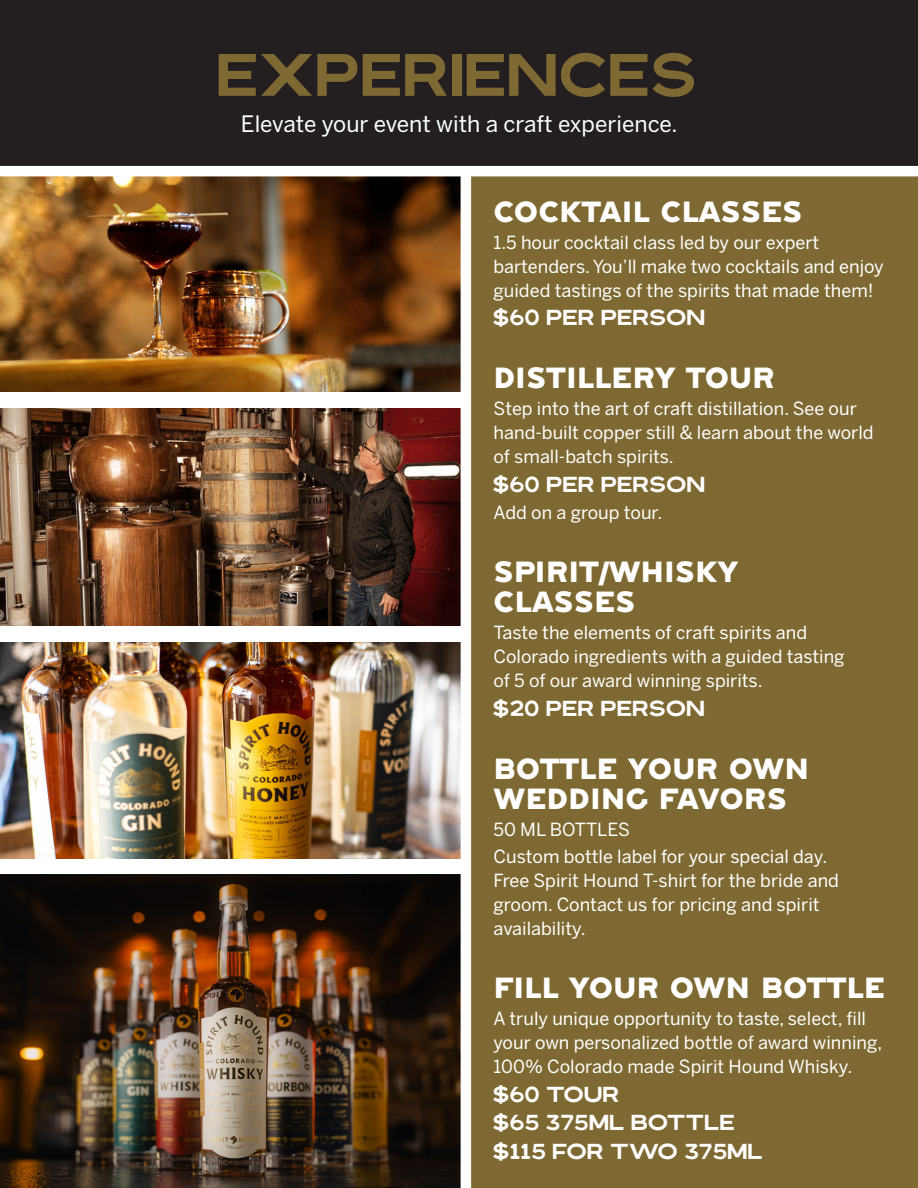
<style>
.page{position:relative;width:918px;height:1188px;background:#fff}
.page>*{position:absolute;margin:0;border:0;box-sizing:border-box;transform-origin:0 0}
.t1{font:500 54px "Bristone";color:#7f6933}
.t2{font:25.5px/30.6px "Hebden Grotesque";color:#fff}
.t3{font:22.5px "Benton Sans";color:#fff}
.t4{font:500 19.5px "Bristone";color:#fff}
.t5{font:18px/24px "Benton Sans";color:#fff}
</style>
<div class="page">
<img style="left:0;top:875px;width:461px;height:313px">
<img style="left:0;top:642px;width:461px;height:217px">
<img style="left:0;top:176px;width:461px;height:215px">
<img style="left:0;top:408px;width:461px;height:217px">
<div style="left:471px;top:176px;width:447px;height:1012px;background:#7f6933"></div>
<div style="left:0;top:0;width:918px;height:166px;background:#231f20"></div>
<p class="t1" style="left:219px;top:41px;width:482px">EXPERIENCES</p>
<p class="t3" style="left:241px;top:110px;width:438px">Elevate your event with a craft experience.</p>
<p class="t2" style="left:494px;top:196px;width:310px">COCKTAIL CLASSES</p>
<p class="t5" style="left:494px;top:230px;width:392px">1.5 hour cocktail class led by our expert bartenders. You’ll make two cocktails and enjoy guided tastings of the spirits that made them!</p>
<p class="t4" style="left:494px;top:305px;width:214px">$60 PER PERSON</p>
<p class="t2" style="left:494px;top:363px;width:283px">DISTILLERY TOUR</p>
<p class="t5" style="left:494px;top:397px;width:382px">Step into the art of craft distillation. See our hand-built copper still &amp; learn about the world of small-batch spirits.</p>
<p class="t4" style="left:494px;top:472px;width:214px">$60 PER PERSON</p>
<p class="t5" style="left:494px;top:500px;width:170px">Add on a group tour.</p>
<p class="t2" style="left:494px;top:556px;width:246px">SPIRIT/WHISKY<br>CLASSES</p>
<p class="t5" style="left:494px;top:621px;width:353px">Taste the elements of craft spirits and<br>Colorado ingredients with a guided tasting</p>
<p class="t5" style="left:494px;top:669px;width:270px">of 5 of our award winning spirits.</p>
<p class="t4" style="left:494px;top:696px;width:214px">$20 PER PERSON</p>
<p class="t2" style="left:494px;top:753px;width:317px">BOTTLE YOUR OWN<br>WEDDING FAVORS</p>
<p class="t5" style="left:494px;top:818px;width:138px">50 ML BOTTLES</p>
<p class="t5" style="left:494px;top:845px;width:335px">Custom bottle label for your special day.</p>
<p class="t5" style="left:494px;top:869px;width:347px">Free Spirit Hound T-shirt for the bride and groom. Contact us for pricing and spirit availability.</p>
<p class="t2" style="left:494px;top:973px;width:393px">FILL YOUR OWN BOTTLE</p>
<p class="t5" style="left:494px;top:1007px;width:390px">A truly unique opportunity to taste, select, fill your own personalized bottle of award winning,<br>100% Colorado made Spirit Hound Whisky.</p>
<p class="t4" style="left:494px;top:1082px;width:128px">$60 TOUR</p>
<p class="t4" style="left:494px;top:1110px;width:244px">$65 375ML BOTTLE</p>
<p class="t4" style="left:494px;top:1139px;width:272px">$115 FOR TWO 375ML</p>
</div>
